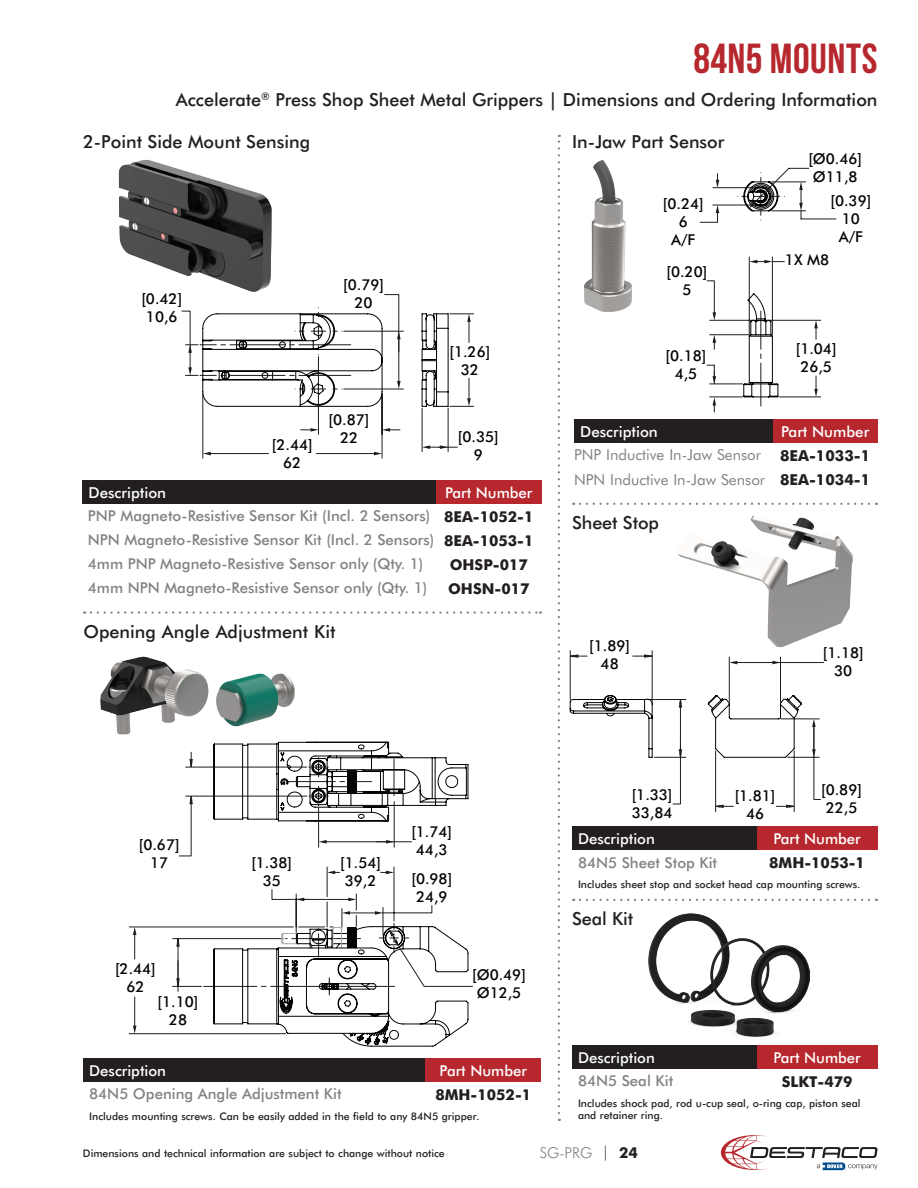
<style>
.page{position:relative;width:918px;height:1188px;background:#fff}
.page>*{position:absolute;margin:0;border:0;box-sizing:border-box;transform-origin:0 0}
.Title_2018{font:42px "Bebas Neue";letter-spacing:.015em;color:#b6282d}
.t1{font:500 18px "Futura BT";color:#231f20}
.Text_10pt_Gray{font:15.15px "Futura BT";color:#808285}
.t2{font:500 15.15px "Futura BT";color:#fff}
.Order{font:700 15.15px "Futura BT";color:#231f20}
.t3{font:500 15px/18px "Futura BT";color:#040503;text-align:center}
.t4{font:500 15px "Futura BT";color:#808285}
.t5{font:500 15px "Futura BT";color:#fff}
.Order-2{font:700 15px "Futura BT";color:#231f20}
.t6{font:300 15px "Futura BT";color:#808285}
.Text_10pt_Gray-2{font:500 10.5px/12.6px "Futura BT";color:#231f20}
.s1{color:#231f20}
.s2{font-weight:700;color:#231f20}
</style>
<div class="page">
<svg style="left:91px;top:611px;width:450px;height:3px"></svg>
<svg style="left:580px;top:503px;width:297px;height:2px"></svg>
<svg style="left:580px;top:899px;width:297px;height:2px"></svg>
<div style="left:82px;top:480px;width:354px;height:24px;background:#231f20"></div>
<div style="left:436px;top:480px;width:106px;height:24px;background:#b6282d"></div>
<svg style="left:558px;top:135px;width:2px;height:978px"></svg>
<img style="left:119px;top:160px;width:153px;height:117px">
<img style="left:584px;top:160px;width:48px;height:151px">
<div style="left:574px;top:419px;width:199px;height:24px;background:#231f20"></div>
<div style="left:773px;top:419px;width:105px;height:24px;background:#b6282d"></div>
<hr style="left:652px;top:358px;width:1px;height:65px;background:#211d1e">
<svg style="left:652px;top:168px;width:184px;height:244px"></svg>
<hr style="left:203px;top:394px;width:1px;height:64px;background:#211d1e">
<hr style="left:382px;top:394px;width:1px;height:64px;background:#211d1e">
<hr style="left:318px;top:356px;width:1px;height:78px;background:#211d1e">
<hr style="left:448px;top:408px;width:1px;height:44px;background:#211d1e">
<hr style="left:422px;top:408px;width:1px;height:44px;background:#211d1e">
<svg style="left:202px;top:223px;width:272px;height:184px"></svg>
<svg style="left:450px;top:314px;width:24px;height:28px"></svg>
<svg style="left:450px;top:378px;width:24px;height:29px"></svg>
<hr style="left:426px;top:447px;width:31px;height:1px;background:#211d1e">
<svg style="left:422px;top:445px;width:8px;height:4px"></svg>
<svg style="left:439px;top:445px;width:9px;height:4px"></svg>
<svg style="left:301px;top:428px;width:18px;height:4px"></svg>
<svg style="left:383px;top:428px;width:17px;height:4px"></svg>
<svg style="left:182px;top:308px;width:169px;height:68px"></svg>
<svg style="left:384px;top:294px;width:17px;height:95px"></svg>
<hr style="left:316px;top:453px;width:62px;height:1px;background:#211d1e">
<svg style="left:374px;top:452px;width:8px;height:3px"></svg>
<hr style="left:207px;top:453px;width:61px;height:1px;background:#211d1e">
<svg style="left:203px;top:452px;width:8px;height:3px"></svg>
<div style="left:572px;top:827px;width:185px;height:23px;background:#231f20"></div>
<div style="left:757px;top:827px;width:120px;height:23px;background:#b6282d"></div>
<div style="left:572px;top:1045px;width:185px;height:24px;background:#231f20"></div>
<div style="left:757px;top:1045px;width:120px;height:24px;background:#b6282d"></div>
<svg style="left:570px;top:650px;width:254px;height:162px"></svg>
<img style="left:678px;top:516px;width:175px;height:131px">
<div style="left:83px;top:1058px;width:343px;height:24px;background:#231f20"></div>
<div style="left:426px;top:1058px;width:115px;height:24px;background:#b6282d"></div>
<svg style="left:213px;top:742px;width:256px;height:304px"></svg>
<svg style="left:377px;top:840px;width:17px;height:4px"></svg>
<hr style="left:323px;top:842px;width:89px;height:1px;background:#211d1e">
<svg style="left:319px;top:840px;width:8px;height:4px"></svg>
<hr style="left:129px;top:927px;width:164px;height:1px;background:#211d1e">
<svg style="left:133px;top:927px;width:3px;height:32px"></svg>
<hr style="left:129px;top:1033px;width:157px;height:1px;background:#211d1e">
<hr style="left:134px;top:997px;width:1px;height:32px;background:#211d1e">
<svg style="left:133px;top:1026px;width:3px;height:8px"></svg>
<svg style="left:381px;top:871px;width:13px;height:3px"></svg>
<svg style="left:327px;top:871px;width:13px;height:3px"></svg>
<hr style="left:178px;top:943px;width:1px;height:48px;background:#211d1e">
<svg style="left:176px;top:752px;width:17px;height:235px"></svg>
<svg style="left:204px;top:889px;width:269px;height:106px"></svg>
<img style="left:100px;top:657px;width:195px;height:77px">
<img style="left:648px;top:913px;width:162px;height:124px">
<svg style="left:721px;top:1135px;width:157px;height:35px"></svg>
<p class="Title_2018" style="left:694px;top:35px;width:185px">84N5 MOUNTS</p>
<p class="t1" style="left:176px;top:88px;width:703px">Accelerate<sup>®</sup> Press Shop Sheet Metal Grippers | Dimensions and Ordering Information</p>
<p class="t1" style="left:83px;top:131px;width:229px">2-Point Side Mount Sensing</p>
<p class="t1" style="left:572px;top:131px;width:154px">In-Jaw Part Sensor</p>
<p class="t3" style="left:343px;top:276px;width:42px">[0.79]</p>
<p class="t3" style="left:141px;top:290px;width:42px">[0.42]</p>
<p class="t3" style="left:355px;top:294px;width:20px">20</p>
<p class="t3" style="left:146px;top:308px;width:33px">10,6</p>
<p class="t3" style="left:663px;top:195px;width:42px">[0.24]<br>6<br>A/F</p>
<p class="t3" style="left:666px;top:262px;width:42px">[0.20]<br>5</p>
<p class="t3" style="left:808px;top:149px;width:55px">[Ø0.46]<br>Ø11,8</p>
<p class="t3" style="left:831px;top:191px;width:42px">[0.39]<br>10<br>A/F</p>
<p class="t3" style="left:785px;top:251px;width:46px">1X M8</p>
<p class="t3" style="left:272px;top:435px;width:42px">[2.44]<br>62</p>
<p class="t3" style="left:329px;top:411px;width:42px">[0.87]<br>22</p>
<p class="t3" style="left:450px;top:342px;width:42px">[1.26]<br>32</p>
<p class="t3" style="left:458px;top:428px;width:42px">[0.35]<br>9</p>
<p class="t2" style="left:88px;top:483px;width:79px">Description</p>
<p class="t5" style="left:445px;top:483px;width:89px">Part Number</p>
<p class="t4" style="left:88px;top:507px;width:344px">PNP Magneto-Resistive Sensor Kit (Incl. 2 Sensors)</p>
<p class="Order-2" style="left:444px;top:508px;width:91px">8EA-1052-1</p>
<p class="t4" style="left:88px;top:531px;width:348px">NPN Magneto-Resistive Sensor Kit (Incl. 2 Sensors)</p>
<p class="Order-2" style="left:444px;top:532px;width:91px">8EA-1053-1</p>
<p class="t4" style="left:88px;top:555px;width:337px">4mm PNP Magneto-Resistive Sensor only (Qty. 1)</p>
<p class="Order-2" style="left:450px;top:556px;width:80px">OHSP-017</p>
<p class="t4" style="left:88px;top:579px;width:341px">4mm NPN Magneto-Resistive Sensor only (Qty. 1)</p>
<p class="Order-2" style="left:448px;top:580px;width:83px">OHSN-017</p>
<p class="t1" style="left:84px;top:621px;width:254px">Opening Angle Adjustment Kit</p>
<p class="t3" style="left:666px;top:347px;width:42px">[0.18]<br>4,5</p>
<p class="t3" style="left:796px;top:339px;width:42px">[1.04]<br>26,5</p>
<p class="t2" style="left:580px;top:422px;width:79px">Description</p>
<p class="t2" style="left:781px;top:422px;width:90px">Part Number</p>
<p class="Text_10pt_Gray" style="left:574px;top:446px;width:189px">PNP Inductive In-Jaw Sensor</p>
<p class="Order" style="left:780px;top:446px;width:92px">8EA-1033-1</p>
<p class="Text_10pt_Gray" style="left:574px;top:470px;width:193px">NPN Inductive In-Jaw Sensor</p>
<p class="Order" style="left:780px;top:471px;width:92px">8EA-1034-1</p>
<p class="t1" style="left:572px;top:512px;width:88px">Sheet Stop</p>
<p class="t3" style="left:589px;top:636px;width:42px">[1.89]<br>48</p>
<p class="t3" style="left:823px;top:643px;width:42px">[1.18]<br>30</p>
<p class="t3" style="left:139px;top:836px;width:42px">[0.67]<br>17</p>
<p class="t3" style="left:115px;top:960px;width:42px">[2.44]<br>62</p>
<p class="t3" style="left:158px;top:992px;width:42px">[1.10]<br>28</p>
<p class="t3" style="left:251px;top:854px;width:42px">[1.38]<br>35</p>
<p class="t3" style="left:340px;top:853px;width:42px">[1.54]<br>39,2</p>
<p class="t3" style="left:411px;top:823px;width:42px">[1.74]<br>44,3</p>
<p class="t3" style="left:411px;top:870px;width:42px">[0.98]<br>24,9</p>
<p class="t3" style="left:472px;top:966px;width:55px">[Ø0.49]<br>Ø12,5</p>
<p class="t5" style="left:89px;top:1061px;width:78px">Description</p>
<p class="t5" style="left:440px;top:1061px;width:89px">Part Number</p>
<p class="t4" style="left:89px;top:1085px;width:254px">84N5 Opening Angle Adjustment Kit</p>
<p class="Order-2" style="left:435px;top:1085px;width:97px">8MH-1052-1</p>
<p class="Text_10pt_Gray-2" style="left:89px;top:1110px;width:392px">Includes mounting screws. Can be easily added in the field to any 84N5 gripper.</p>
<p class="t3" style="left:632px;top:785px;width:42px;text-align:left">[1.33]<br>33,84</p>
<p class="t3" style="left:735px;top:786px;width:42px">[1.81]<br>46</p>
<p class="t3" style="left:821px;top:781px;width:42px">[0.89]<br>22,5</p>
<p class="t5" style="left:578px;top:830px;width:78px">Description</p>
<p class="t5" style="left:773px;top:830px;width:89px">Part Number</p>
<p class="t4" style="left:578px;top:853px;width:141px">84N5 Sheet Stop Kit</p>
<p class="Order-2" style="left:769px;top:854px;width:97px">8MH-1053-1</p>
<p class="Text_10pt_Gray-2" style="left:578px;top:878px;width:284px">Includes sheet stop and socket head cap mounting screws.</p>
<p class="t1" style="left:572px;top:908px;width:63px">Seal Kit</p>
<p class="t5" style="left:578px;top:1048px;width:78px">Description</p>
<p class="t5" style="left:773px;top:1048px;width:89px">Part Number</p>
<p class="t4" style="left:578px;top:1072px;width:97px">84N5 Seal Kit</p>
<p class="Order-2" style="left:782px;top:1072px;width:72px">SLKT-479</p>
<p class="Text_10pt_Gray-2" style="left:578px;top:1097px;width:284px">Includes shock pad, rod u-cup seal, o-ring cap, piston seal and retainer ring.</p>
<p class="Text_10pt_Gray-2" style="left:83px;top:1147px;width:363px">Dimensions and technical information are subject to change without notice</p>
<h3 class="t6" style="left:540px;top:1144px;width:100px">SG-PRG <span class="s1">|</span> <span class="s2">24</span></h3>
</div>
